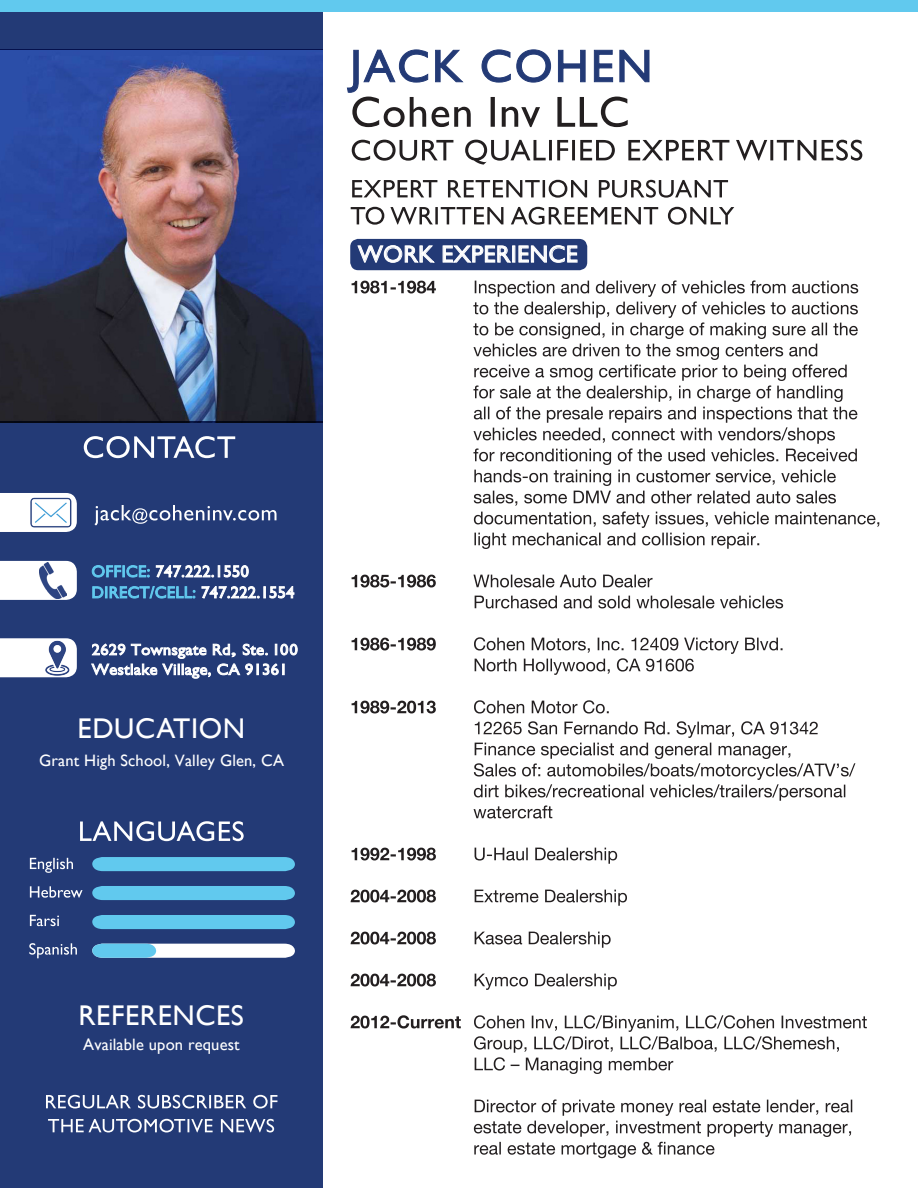
<style>
.page{position:relative;width:918px;height:1188px;background:#fff}
.page>*{position:absolute;margin:0;border:0;box-sizing:border-box;transform-origin:0 0}
.t1{font:28.5px "Gill Sans";letter-spacing:.02em;color:#fff}
.t2{font:23.7px "Gill Sans";letter-spacing:.02em;color:#fff}
.t3{font:16.5px "Gill Sans";letter-spacing:.01em;color:#fff}
</style>
<div class="page">
<img style="left:0;top:49px;width:323px;height:373px">
<div style="left:0;top:0;width:323px;height:49px;background:#233a76"></div>
<div style="left:0;top:422px;width:323px;height:766px;background:#233a76"></div>
<div style="left:0;top:493px;width:77px;height:39px;background:#fff"></div>
<div style="left:350px;top:239px;width:237px;height:31px;background:#233a76;border-radius:8px"></div>
<svg style="left:358px;top:245px;width:77px;height:18px"></svg>
<svg style="left:443px;top:246px;width:68px;height:17px"></svg>
<div style="left:512px;top:246px;width:3px;height:16px;border:1px solid #fff"></div>
<svg style="left:519px;top:245px;width:58px;height:18px"></svg>
<svg style="left:0;top:561px;width:77px;height:39px;background:#f7f8fa"></svg>
<svg style="left:0;top:638px;width:36px;height:39px"></svg>
<img style="left:28px;top:496px;width:44px;height:33px">
<img style="left:39px;top:563px;width:28px;height:35px">
<div style="left:92px;top:857px;width:203px;height:14px;background:#61c9ee"></div>
<div style="left:92px;top:886px;width:203px;height:14px;background:#61c9ee"></div>
<div style="left:92px;top:915px;width:203px;height:14px;background:#61c9ee"></div>
<svg style="left:92px;top:944px;width:203px;height:14px;background:#c9e8f5"></svg>
<img style="left:36px;top:638px;width:41px;height:40px">
<div style="left:0;top:0;width:918px;height:12px;background:#61c9ee"></div>
<svg style="left:84px;top:436px;width:151px;height:22px"></svg>
<svg style="left:94px;top:505px;width:183px;height:20px"></svg>
<svg style="left:352px;top:180px;width:376px;height:18px"></svg>
<svg style="left:351px;top:207px;width:383px;height:18px"></svg>
<svg style="left:92px;top:644px;width:205px;height:34px"></svg>
<svg style="left:92px;top:565px;width:58px;height:12px"></svg>
<svg style="left:156px;top:565px;width:92px;height:12px"></svg>
<svg style="left:93px;top:586px;width:102px;height:12px"></svg>
<svg style="left:202px;top:586px;width:92px;height:12px"></svg>
<svg style="left:352px;top:280px;width:527px;height:269px"></svg>
<svg style="left:352px;top:575px;width:301px;height:13px"></svg>
<svg style="left:475px;top:596px;width:308px;height:12px"></svg>
<svg style="left:352px;top:637px;width:431px;height:38px"></svg>
<svg style="left:352px;top:700px;width:257px;height:14px"></svg>
<svg style="left:474px;top:721px;width:381px;height:97px"></svg>
<svg style="left:352px;top:848px;width:265px;height:16px"></svg>
<svg style="left:351px;top:890px;width:276px;height:16px"></svg>
<svg style="left:351px;top:932px;width:260px;height:16px"></svg>
<svg style="left:351px;top:974px;width:266px;height:16px"></svg>
<svg style="left:351px;top:1015px;width:516px;height:59px"></svg>
<svg style="left:474px;top:1099px;width:378px;height:59px"></svg>
<svg style="left:346px;top:49px;width:304px;height:78px"></svg>
<svg style="left:80px;top:821px;width:164px;height:20px"></svg>
<svg style="left:30px;top:858px;width:43px;height:15px"></svg>
<svg style="left:30px;top:886px;width:53px;height:12px"></svg>
<svg style="left:30px;top:915px;width:29px;height:11px"></svg>
<svg style="left:29px;top:943px;width:48px;height:15px"></svg>
<svg style="left:46px;top:1095px;width:231px;height:13px"></svg>
<svg style="left:48px;top:1119px;width:226px;height:13px"></svg>
<svg style="left:352px;top:140px;width:510px;height:25px"></svg>
<p class="t2" style="left:358px;top:240px;width:219px">Work Experience</p>
<p class="t1" style="left:78px;top:712px;width:132px">EDUCATION</p>
<p class="t3" style="left:39px;top:751px;width:246px">Grant High School, Valley Glen, CA</p>
<p class="t1" style="left:79px;top:999px;width:151px">References</p>
<p class="t3" style="left:83px;top:1035px;width:158px">Available upon request</p>
</div>
